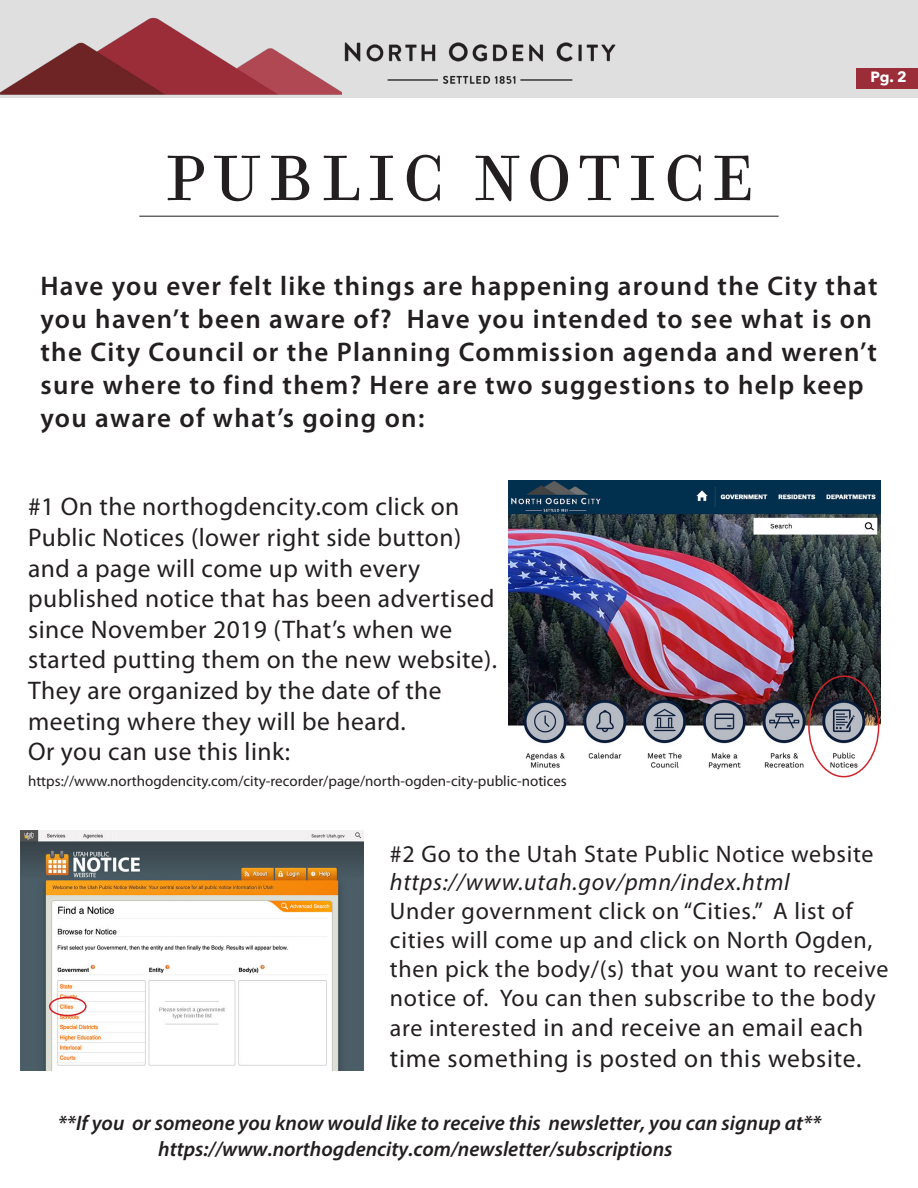
<style>
.page{position:relative;width:918px;height:1188px;background:#fff}
.page>*{position:absolute;margin:0;border:0;box-sizing:border-box;transform-origin:0 0}
.t1{font:69px "Filosofia Unicase OT";letter-spacing:.115em;color:#231f20}
.t2{font:600 27px/33px "Myriad Pro";letter-spacing:.05em;color:#231f20}
.t3{font:25.5px/30.6px "Myriad Pro";letter-spacing:.02em;color:#231f20}
.t4{font:24px/28.8px "Myriad Pro";letter-spacing:.03em;color:#231f20}
.t5{font:italic 600 21px/25.2px "Myriad Pro";color:#231f20}
.t6{font:15px "Myriad Pro";color:#231f20}
.t7{font:700 14.85px "Avenir Next";color:#fff}
.s1{font-style:italic}
.s2{font-size:24px}
</style>
<div class="page">
<img style="left:509px;top:481px;width:372px;height:289px">
<div style="left:808px;top:675px;width:71px;height:102px;border:2px solid #d1232a;border-radius:50%"></div>
<img style="left:21px;top:831px;width:343px;height:239px">
<div style="left:49px;top:997px;width:38px;height:19px;border:2px solid #d1232a;border-radius:50%"></div>
<hr style="left:139px;top:216px;width:640px;height:1px;background:#231f20">
<div style="left:0;top:0;width:918px;height:98px;background:#dfdfdf"></div>
<img style="left:0;top:17px;width:341px;height:78px">
<div style="left:857px;top:68px;width:61px;height:21px;background:#9b2d38"></div>
<img style="left:344px;top:42px;width:272px;height:42px">
<p class="t1" style="left:165px;top:140px;width:589px">PUBLIC NOTICE</p>
<p class="t7" style="left:870px;top:64px;width:38px">Pg. 2</p>
<p class="t2" style="left:40px;top:268px;width:839px">Have you ever felt like things are happening around the City that you haven’t been aware of? Have you intended to see what is on the City Council or the Planning Commission agenda and weren’t sure where to find them? Here are two suggestions to help keep you aware of what’s going on:</p>
<p class="t3" style="left:28px;top:491px;width:435px;text-align:justify">#1 On the northogdencity.com click on Public Notices (lower right side button) and a page will come up with every</p>
<p class="t3" style="left:28px;top:583px;width:471px">published notice that has been advertised since November 2019 (That’s when we started putting them on the new website).<br>They are organized by the date of the meeting where they will be heard.</p>
<p class="t3" style="left:28px;top:736px;width:264px">Or you can use this link:</p>
<p class="t6" style="left:28px;top:772px;width:540px">https://www.northogdencity.com/city-recorder/page/north-ogden-city-public-notices</p>
<p class="t4" style="left:390px;top:839px;width:485px">#2 Go to the Utah State Public Notice website <span class="s1">https://www.utah.gov/pmn/index.html</span></p>
<p class="t4" style="left:390px;top:896px;width:500px">Under government click on “Cities.” A list of cities will come up and click on North Ogden, then pick the body/(s) that you want to receive notice of. You can then subscribe to the body</p>
<p class="t3" style="left:390px;top:1012px;width:475px"><span class="s2">are interested</span> in and receive an email each time something is posted on this website.</p>
<p class="t5" style="left:158px;top:1110px;width:665px;text-indent:-100px">**If you or someone you know would like to receive this newsletter, you can signup at** https://www.northogdencity.com/newsletter/subscriptions</p>
</div>
